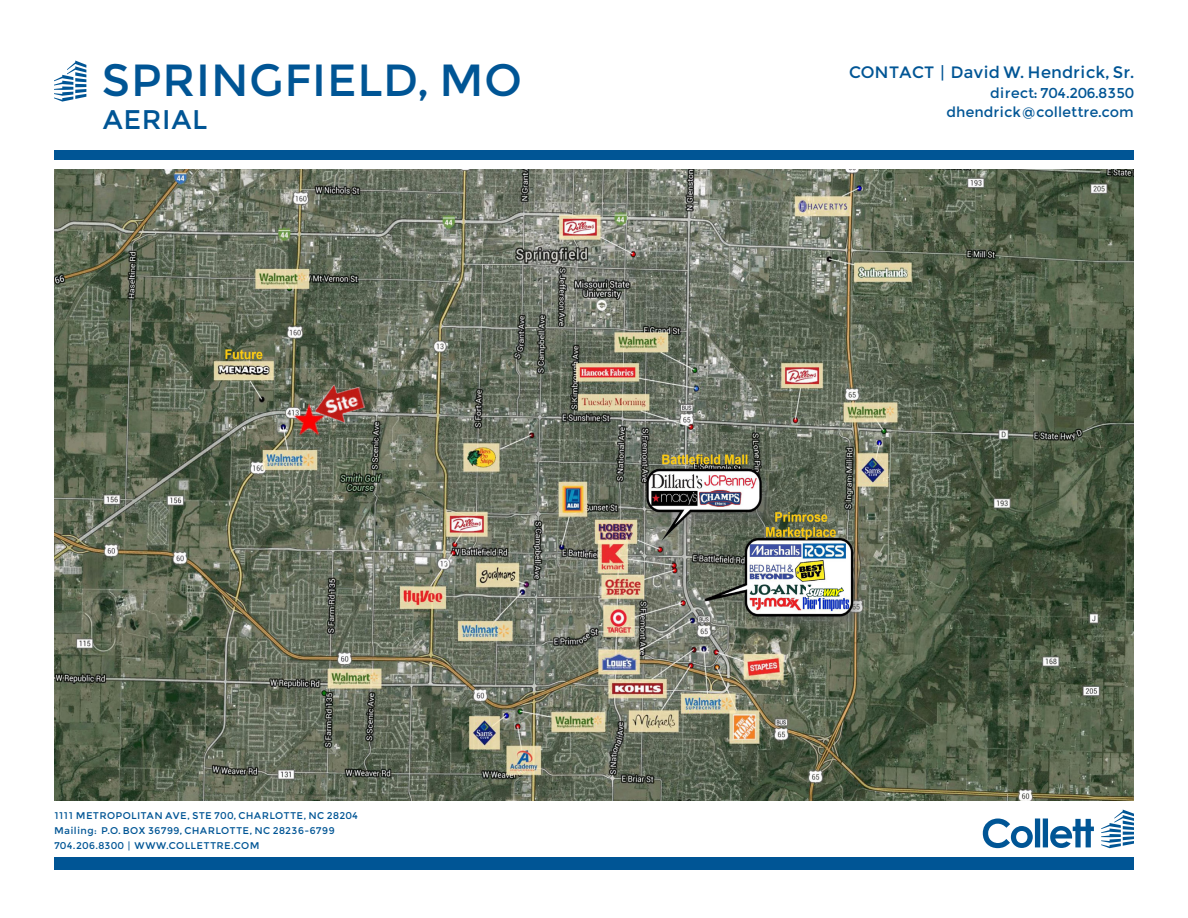
<style>
.page{position:relative;width:1188px;height:918px;background:#fff}
.page>*{position:absolute;margin:0;border:0;box-sizing:border-box;transform-origin:0 0}
.Secondary_page_title{font:45px "Montserrat";letter-spacing:-.005em;color:#005595}
.Secondary_page_sub-t{font:27px "Montserrat";color:#005595}
.Leasing_name_title{font:16.5px "Montserrat";color:#005595}
.Leasing_contact_info{font:14.25px "Montserrat";color:#005595}
.Leasing_name_title-2{font:14.25px "Montserrat";color:#005595}
.t1{font:9.75px/15px "Montserrat";letter-spacing:.03em;color:#005595}
</style>
<div class="page">
<div style="left:54px;top:858px;width:1080px;height:12px;background:#005595"></div>
<div style="left:54px;top:150px;width:1080px;height:9px;background:#005595"></div>
<svg style="left:54px;top:61px;width:32px;height:41px"></svg>
<svg style="left:983px;top:819px;width:111px;height:29px"></svg>
<svg style="left:1101px;top:810px;width:33px;height:38px"></svg>
<img style="left:54px;top:170px;width:1080px;height:630px">
<img style="left:309px;top:378px;width:59px;height:53px">
<img style="left:807px;top:587px;width:36px;height:11px">
<p class="Secondary_page_title" style="left:101px;top:52px;width:423px">SPRINGFIELD, MO</p>
<p class="Secondary_page_sub-t" style="left:102px;top:102px;width:107px">AERIAL</p>
<p class="t1" style="left:54px;top:808px;width:306px">1111 METROPOLITAN AVE, STE 700, CHARLOTTE, NC 28204<br>Mailing: P.O. BOX 36799, CHARLOTTE, NC 28236-6799<br>704.206.8300 | WWW.COLLETTRE.COM</p>
<p class="Leasing_name_title" style="left:849px;top:62px;width:286px">CONTACT | David W. Hendrick, Sr.</p>
<p class="Leasing_name_title-2" style="left:990px;top:84px;width:145px">direct: 704.206.8350</p>
<p class="Leasing_contact_info" style="left:946px;top:104px;width:189px">dhendrick@collettre.com</p>
</div>
